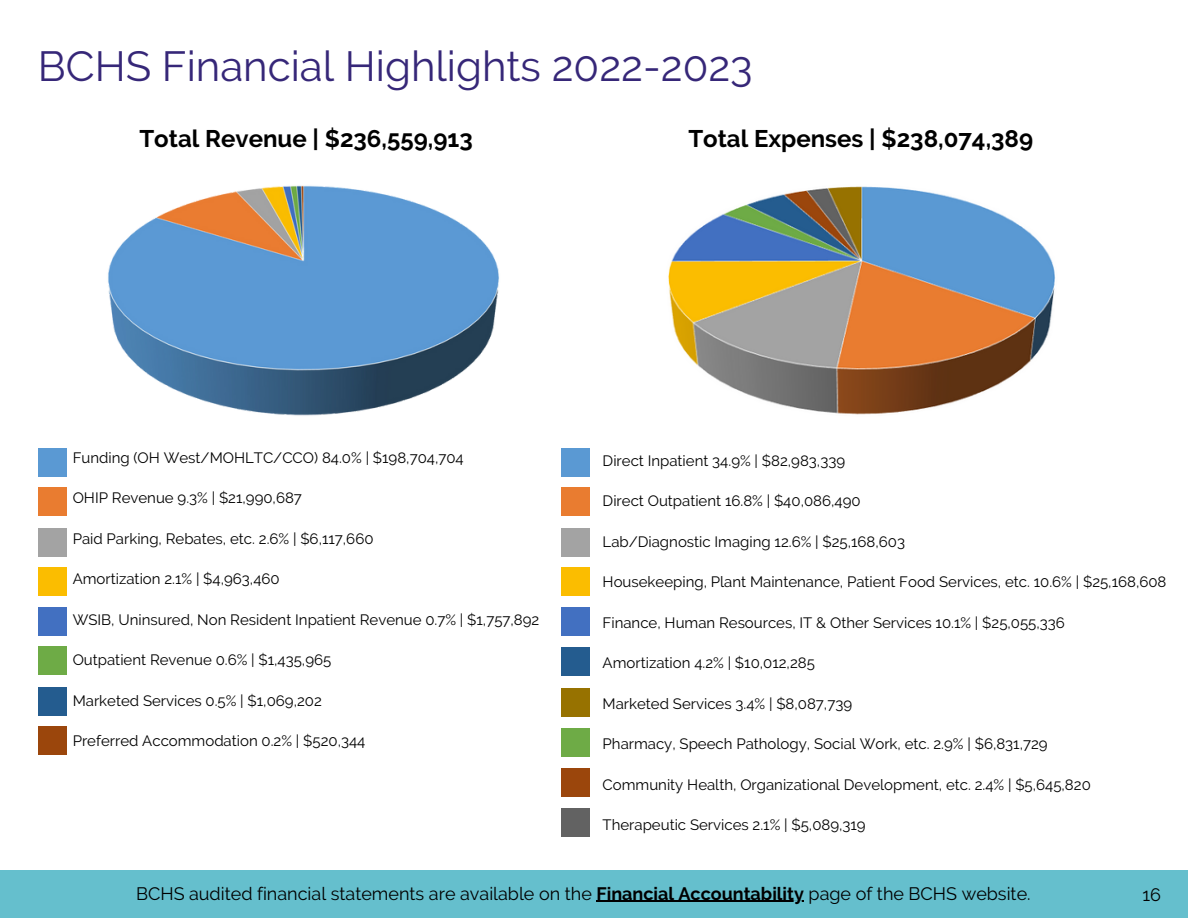
<style>
.page{position:relative;width:1188px;height:918px;background:#fff}
.page>*{position:absolute;margin:0;border:0;box-sizing:border-box;transform-origin:0 0}
.t1{font:42px "Raleway";color:#362778}
.t2{font:700 24px "Raleway";color:#000}
.t3{font:18px "Raleway";color:#000}
.t4{font:15px "Raleway";color:#000}
.s1{font-weight:700}
</style>
<div class="page">
<div style="left:0;top:870px;width:1188px;height:48px;background:#65bfcd"></div>
<img style="left:668px;top:186px;width:387px;height:229px">
<div style="left:561px;top:448px;width:29px;height:29px;background:#5a99d3"></div>
<div style="left:561px;top:487px;width:29px;height:29px;background:#e97c30"></div>
<div style="left:561px;top:528px;width:29px;height:29px;background:#a3a3a3"></div>
<div style="left:561px;top:567px;width:29px;height:29px;background:#fbbd00"></div>
<div style="left:561px;top:607px;width:29px;height:29px;background:#4270c1"></div>
<div style="left:561px;top:647px;width:29px;height:29px;background:#245c8f"></div>
<div style="left:561px;top:688px;width:29px;height:29px;background:#977200"></div>
<div style="left:561px;top:728px;width:29px;height:29px;background:#6eab46"></div>
<div style="left:561px;top:768px;width:29px;height:29px;background:#9b460c"></div>
<div style="left:561px;top:808px;width:29px;height:29px;background:#626262"></div>
<img style="left:108px;top:185px;width:391px;height:231px">
<div style="left:38px;top:448px;width:29px;height:29px;background:#5a99d3"></div>
<div style="left:38px;top:487px;width:29px;height:29px;background:#e97c30"></div>
<div style="left:38px;top:528px;width:29px;height:29px;background:#a3a3a3"></div>
<div style="left:38px;top:567px;width:29px;height:29px;background:#fbbd00"></div>
<div style="left:38px;top:607px;width:29px;height:29px;background:#4270c1"></div>
<div style="left:38px;top:646px;width:29px;height:29px;background:#6eab46"></div>
<div style="left:38px;top:687px;width:29px;height:29px;background:#245c8f"></div>
<div style="left:38px;top:726px;width:29px;height:29px;background:#9b460c"></div>
<hr style="left:596px;top:901px;width:208px;height:1px;background:#000">
<p class="t1" style="left:38px;top:42px;width:716px">BCHS Financial Highlights 2022-2023</p>
<p class="t2" style="left:139px;top:124px;width:335px">Total Revenue | $236,559,913</p>
<p class="t2" style="left:688px;top:124px;width:346px">Total Expenses | $238,074,389</p>
<p class="t4" style="left:73px;top:449px;width:393px">Funding (OH West/MOHLTC/CCO) 84.0% | $198,704,704</p>
<p class="t4" style="left:73px;top:489px;width:231px">OHIP Revenue 9.3% | $21,990,687</p>
<p class="t4" style="left:73px;top:530px;width:302px">Paid Parking, Rebates, etc. 2.6% | $6,117,660</p>
<p class="t4" style="left:73px;top:570px;width:209px">Amortization 2.1% | $4,963,460</p>
<p class="t4" style="left:73px;top:611px;width:468px">WSIB, Uninsured, Non Resident Inpatient Revenue 0.7% | $1,757,892</p>
<p class="t4" style="left:73px;top:651px;width:260px">Outpatient Revenue 0.6% | $1,435,965</p>
<p class="t4" style="left:73px;top:692px;width:251px">Marketed Services 0.5% | $1,069,202</p>
<p class="t4" style="left:73px;top:732px;width:294px">Preferred Accommodation 0.2% | $520,344</p>
<p class="t4" style="left:603px;top:451px;width:244px">Direct Inpatient 34.9% | $82,983,339</p>
<p class="t4" style="left:603px;top:492px;width:260px">Direct Outpatient 16.8% | $40,086,490</p>
<p class="t4" style="left:603px;top:532px;width:304px">Lab/Diagnostic Imaging 12.6% | $25,168,603</p>
<p class="t4" style="left:603px;top:573px;width:565px">Housekeeping, Plant Maintenance, Patient Food Services, etc. 10.6% | $25,168,608</p>
<p class="t4" style="left:603px;top:613px;width:464px">Finance, Human Resources, IT &amp; Other Services 10.1% | $25,055,336</p>
<p class="t4" style="left:603px;top:654px;width:214px">Amortization 4.2% | $10,012,285</p>
<p class="t4" style="left:603px;top:694px;width:251px">Marketed Services 3.4% | $8,087,739</p>
<p class="t4" style="left:603px;top:735px;width:447px">Pharmacy, Speech Pathology, Social Work, etc. 2.9% | $6,831,729</p>
<p class="t4" style="left:603px;top:775px;width:490px">Community Health, Organizational Development, etc. 2.4% | $5,645,820</p>
<p class="t4" style="left:603px;top:816px;width:265px">Therapeutic Services 2.1% | $5,089,319</p>
<p class="t3" style="left:136px;top:883px;width:896px">BCHS audited financial statements are available on the <span class="s1">Financial Accountability</span> page of the BCHS website.</p>
<p class="t3" style="left:1142px;top:884px;width:20px">16</p>
</div>
